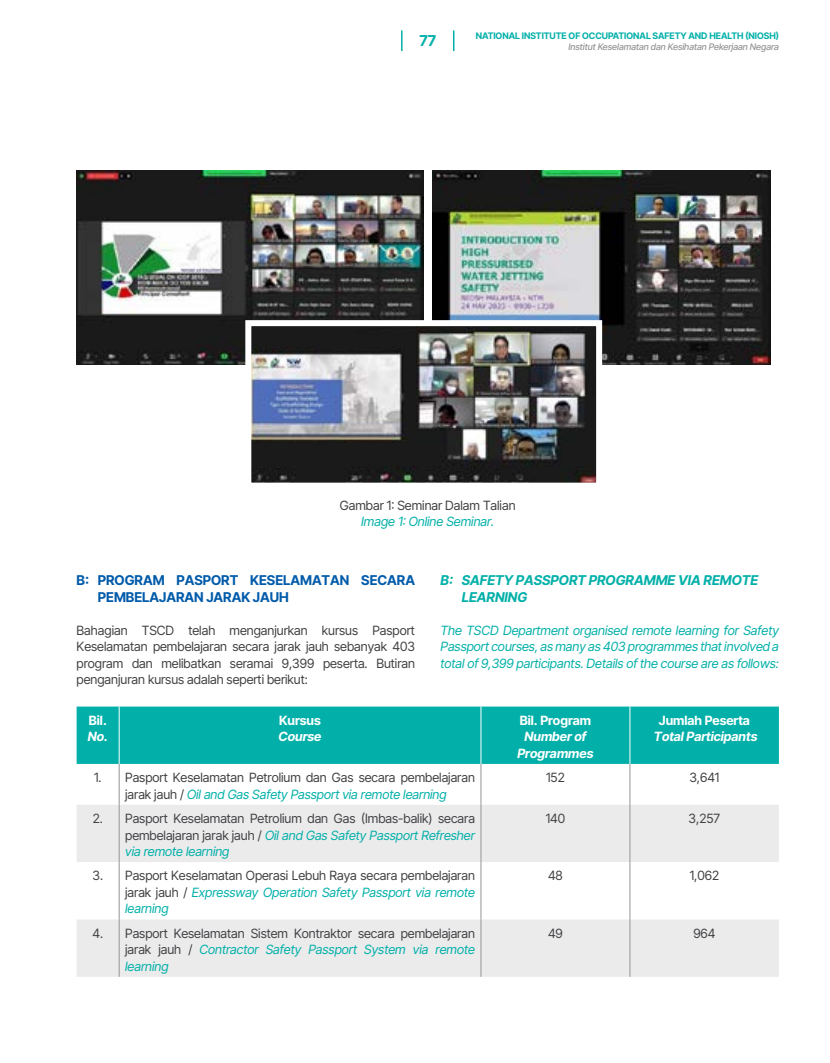
<style>
.page{position:relative;width:830px;height:1063px;background:#fff}
.page>*{position:absolute;margin:0;border:0;box-sizing:border-box;transform-origin:0 0}
.t1{font:700 15px "Inter Tight";color:#03b0a9}
.t2{font:700 13.5px/16.5px "Inter Tight";color:#005baa}
.t3{font:italic 700 13.5px/16.5px "Inter Tight";color:#03b0a9}
.t4{font:12.75px/16.5px "Inter Tight";color:#414042;text-align:justify}
.t5{font:italic 12.75px/16.5px "Inter Tight";color:#03b0a9;text-align:justify}
.t6{font:italic 700 12.75px/16.5px "Inter Tight";color:#fff;text-align:center}
.t7{font:700 12.75px "Inter Tight";color:#fff}
.t8{font:700 9px "Inter Tight";color:#03b0a9}
.t9{font:italic 500 9px "Inter Tight";color:#939598}
.s1{font-style:italic;color:#03b0a9}
</style>
<div class="page">
<div style="left:77px;top:707px;width:701px;height:57px;background:#03b0a9"></div>
<svg style="left:77px;top:805px;width:701px;height:172px;fill:#ebebec"></svg>
<hr style="left:119px;top:764px;width:1px;height:41px;background:#939598">
<hr style="left:480px;top:764px;width:1px;height:41px;background:#939598">
<hr style="left:629px;top:764px;width:1px;height:41px;background:#939598">
<hr style="left:119px;top:805px;width:1px;height:57px;background:#939598">
<hr style="left:480px;top:805px;width:1px;height:57px;background:#939598">
<hr style="left:629px;top:805px;width:1px;height:57px;background:#939598">
<hr style="left:119px;top:862px;width:1px;height:57px;background:#939598">
<hr style="left:480px;top:862px;width:1px;height:57px;background:#939598">
<hr style="left:629px;top:862px;width:1px;height:57px;background:#939598">
<hr style="left:119px;top:919px;width:1px;height:58px;background:#939598">
<hr style="left:480px;top:919px;width:1px;height:58px;background:#939598">
<hr style="left:629px;top:919px;width:1px;height:58px;background:#939598">
<hr style="left:119px;top:707px;width:1px;height:57px;background:#fff">
<hr style="left:480px;top:707px;width:1px;height:57px;background:#fff">
<hr style="left:629px;top:707px;width:1px;height:57px;background:#fff">
<img style="left:77px;top:170px;width:346px;height:194px">
<img style="left:432px;top:170px;width:338px;height:194px">
<img style="left:252px;top:327px;width:343px;height:155px">
<div style="left:245px;top:320px;width:357px;height:169px;border:6px solid #fff"></div>
<svg style="left:453px;top:30px;width:1px;height:21px"></svg>
<svg style="left:401px;top:30px;width:1px;height:21px"></svg>
<p class="t1" style="left:419px;top:29px;width:18px">77</p>
<p class="t8" style="left:475px;top:29px;width:304px">NATIONAL INSTITUTE OF OCCUPATIONAL SAFETY AND HEALTH (NIOSH)</p>
<p class="t9" style="left:568px;top:40px;width:212px">Institut Keselamatan dan Kesihatan Pekerjaan Negara</p>
<p class="t4" style="left:340px;top:497px;width:177px">Gambar 1: Seminar Dalam Talian</p>
<p class="t5" style="left:361px;top:513px;width:135px">Image 1: Online Seminar.</p>
<p class="t2" style="left:98px;top:571px;width:318px;text-indent:-21px">B: PROGRAM PASPORT KESELAMATAN SECARA<br>PEMBELAJARAN JARAK JAUH</p>
<p class="t4" style="left:77px;top:621px;width:340px">Bahagian TSCD telah menganjurkan kursus Pasport Keselamatan pembelajaran secara jarak jauh sebanyak 403 program dan melibatkan seramai 9,399 peserta. Butiran penganjuran kursus adalah seperti berikut:</p>
<p class="t7" style="left:89px;top:711px;width:20px">Bil.</p>
<p class="t6" style="left:88px;top:728px;width:22px">No.</p>
<p class="t7" style="left:279px;top:711px;width:43px">Kursus</p>
<p class="t6" style="left:278px;top:728px;width:44px">Course</p>
<p class="t3" style="left:461px;top:571px;width:298px;text-indent:-21px">B: SAFETY PASSPORT PROGRAMME VIA REMOTE<br>LEARNING</p>
<p class="t5" style="left:440px;top:621px;width:340px">The TSCD Department organised remote learning for Safety Passport courses, as many as 403 programmes that involved a total of 9,399 participants. Details of the course are as follows:</p>
<p class="t7" style="left:519px;top:711px;width:73px">Bil. Program</p>
<p class="t6" style="left:517px;top:728px;width:77px">Number of<br>Programmes</p>
<p class="t7" style="left:658px;top:711px;width:93px">Jumlah Peserta</p>
<p class="t6" style="left:653px;top:728px;width:105px">Total Participants</p>
<p class="t4" style="left:94px;top:769px;width:382px;text-align:center">1. Pasport Keselamatan Petrolium dan Gas secara pembelajaran jarak jauh / <span class="s1">Oil and Gas Safety Passport via remote learning</span></p>
<p class="t4" style="left:545px;top:769px;width:20px">152</p>
<p class="t4" style="left:689px;top:769px;width:32px">3,641</p>
<p class="t4" style="left:125px;top:810px;width:351px;text-indent:-32px">2. Pasport Keselamatan Petrolium dan Gas (Imbas-balik) secara pembelajaran jarak jauh / <span class="s1">Oil and Gas Safety Passport Refresher via remote learning</span></p>
<p class="t4" style="left:545px;top:810px;width:21px">140</p>
<p class="t4" style="left:688px;top:810px;width:33px">3,257</p>
<p class="t4" style="left:125px;top:867px;width:351px;text-indent:-33px">3. Pasport Keselamatan Operasi Lebuh Raya secara pembelajaran jarak jauh / <span class="s1">Expressway Operation Safety Passport via remote learning</span></p>
<p class="t4" style="left:547px;top:867px;width:16px">48</p>
<p class="t4" style="left:689px;top:867px;width:31px">1,062</p>
<p class="t4" style="left:125px;top:925px;width:351px;text-indent:-33px">4. Pasport Keselamatan Sistem Kontraktor secara pembelajaran jarak jauh / <span class="s1">Contractor Safety Passport System via remote learning</span></p>
<p class="t4" style="left:547px;top:925px;width:16px">49</p>
<p class="t4" style="left:693px;top:925px;width:24px">964</p>
</div>
